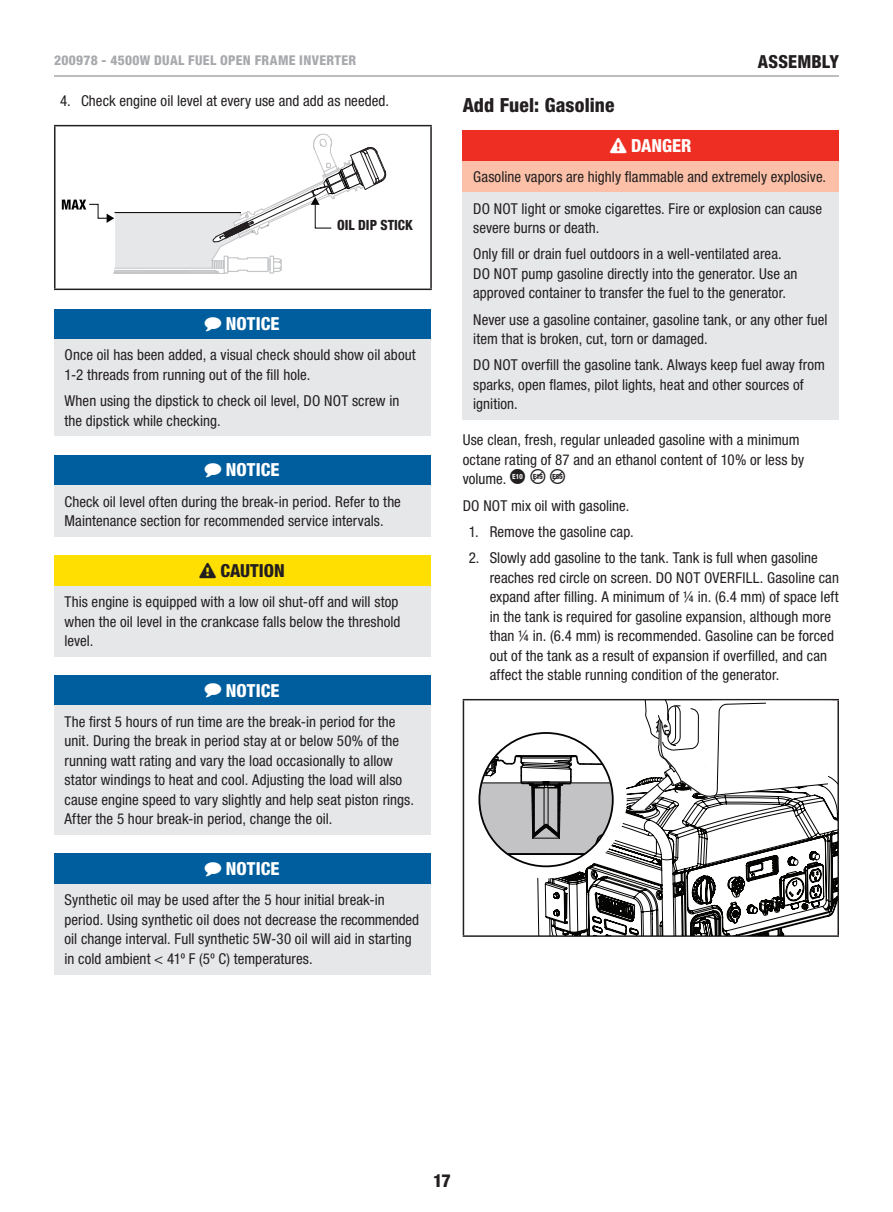
<style>
.page{position:relative;width:893px;height:1212px;background:#fff}
.page>*{position:absolute;margin:0;border:0;box-sizing:border-box;transform-origin:0 0}
.t1{font:800 condensed 19.5px "Helvetica Neue LT Std";letter-spacing:.005em;color:#231f20}
.t2{font:800 condensed 18px "Helvetica Neue LT Std";color:#fff}
.t3{font:800 condensed 18px "Helvetica Neue LT Std";color:#231f20}
.t4{font:condensed 15px/19.5px "Helvetica Neue LT Std";letter-spacing:.005em;color:#231f20}
.t5{font:800 condensed 14.1px "Helvetica Neue LT Std";color:#231f20;scale:.95 1}
.t6{font:800 condensed 13.5px "Helvetica Neue LT Std";letter-spacing:.025em;color:#a8a9ad}
</style>
<div class="page">
<hr style="left:54px;top:75px;width:785px;height:2px;background:#a8a9ad">
<hr style="left:54px;top:125px;width:378px;height:1px;background:#231f20">
<hr style="left:54px;top:126px;width:2px;height:163px;background:#231f20">
<hr style="left:430px;top:126px;width:2px;height:163px;background:#231f20">
<hr style="left:54px;top:289px;width:378px;height:1px;background:#231f20">
<svg style="left:62px;top:133px;width:325px;height:141px"></svg>
<div style="left:54px;top:309px;width:376px;height:30px;background:#005e9e"></div>
<div style="left:54px;top:339px;width:376px;height:97px;background:#e6e7e9"></div>
<div style="left:54px;top:455px;width:376px;height:30px;background:#005e9e"></div>
<div style="left:54px;top:485px;width:376px;height:52px;background:#e6e7e9"></div>
<div style="left:54px;top:555px;width:376px;height:31px;background:#ffdf01"></div>
<div style="left:54px;top:586px;width:376px;height:70px;background:#e6e7e9"></div>
<div style="left:54px;top:675px;width:376px;height:31px;background:#005e9e"></div>
<div style="left:54px;top:706px;width:376px;height:129px;background:#e6e7e9"></div>
<div style="left:54px;top:854px;width:376px;height:30px;background:#005e9e"></div>
<div style="left:54px;top:884px;width:376px;height:90px;background:#e6e7e9"></div>
<div style="left:463px;top:130px;width:376px;height:31px;background:#ee2e22"></div>
<div style="left:463px;top:161px;width:376px;height:31px;background:#fbc0a7"></div>
<div style="left:463px;top:192px;width:376px;height:228px;background:#e6e7e9"></div>
<hr style="left:463px;top:699px;width:376px;height:1px;background:#231f20">
<hr style="left:463px;top:700px;width:1px;height:235px;background:#231f20">
<hr style="left:837px;top:700px;width:2px;height:235px;background:#231f20">
<hr style="left:463px;top:935px;width:376px;height:2px;background:#231f20">
<svg style="left:537px;top:778px;width:300px;height:157px"></svg>
<div style="left:467px;top:721px;width:158px;height:157px;border:24px solid #fff;border-radius:50%"></div>
<svg style="left:479px;top:700px;width:353px;height:173px"></svg>
<p class="t6" style="left:54px;top:52px;width:117px">200978 - 4500W DUAL</p>
<p class="t6" style="left:188px;top:52px;width:15px">FUEL</p>
<p class="t6" style="left:220px;top:52px;width:17px">OPEN</p>
<p class="t6" style="left:255px;top:52px;width:17px">FRAME</p>
<p class="t6" style="left:299px;top:52px;width:29px">INVERTER</p>
<p class="t3" style="left:758px;top:50px;width:22px">ASSEM</p>
<p class="t3" style="left:811px;top:50px;width:20px">BLY</p>
<p class="t4" style="left:60px;top:91px;width:331px">4. Check engine oil level at every use and add as needed.</p>
<p class="t5" style="left:337px;top:216px;width:81px">OIL DIP STICK</p>
<p class="t2" style="left:205px;top:313px;width:76px">◆ NOTICE</p>
<p class="t4" style="left:64px;top:345px;width:353px">Once oil has been added, a visual check should show oil about<br>1-2 threads from running out of the fill hole.</p>
<p class="t4" style="left:64px;top:391px;width:336px">When using the dipstick to check oil level, DO NOT screw in the dipstick while checking.</p>
<p class="t2" style="left:205px;top:459px;width:76px">◆ NOTICE</p>
<p class="t4" style="left:64px;top:491px;width:338px">Check oil level often during the break-in period. Refer to the<br>Maintenance section for recommended service intervals.</p>
<p class="t3" style="left:199px;top:559px;width:87px">❑ CAUTION</p>
<p class="t4" style="left:64px;top:592px;width:337px">This engine is equipped with a low oil shut-off and will stop when the oil level in the crankcase falls below the threshold level.</p>
<p class="t2" style="left:205px;top:679px;width:76px">◆ NOTICE</p>
<p class="t4" style="left:64px;top:712px;width:351px">The first 5 hours of run time are the break-in period for the unit. During the break in period stay at or below 50% of the running watt rating and vary the load occasionally to allow stator windings to heat and cool. Adjusting the load will also cause engine speed to vary slightly and help seat piston rings.<br>After the 5 hour break-in period, change the oil.</p>
<p class="t2" style="left:205px;top:857px;width:76px">◆ NOTICE</p>
<p class="t4" style="left:64px;top:890px;width:356px">Synthetic oil may be used after the 5 hour initial break-in period. Using synthetic oil does not decrease the recommended oil change interval. Full synthetic 5W-30 oil will aid in starting in cold ambient &lt; 41º F (5º C) temperatures.</p>
<h1 class="t1" style="left:463px;top:92px;width:153px">ADD FUEL: GASOLINE</h1>
<p class="t2" style="left:610px;top:134px;width:83px">❑ DANGER</p>
<p class="t4" style="left:473px;top:161px;width:354px;line-height:31.7px">Gasoline vapors are highly flammable and extremely explosive.<br>DO NOT light or smoke cigarettes. Fire or explosion can cause</p>
<p class="t4" style="left:473px;top:215px;width:310px;line-height:26.2px">severe burns or death.<br>Only fill or drain fuel outdoors in a well-ventilated area.</p>
<p class="t4" style="left:473px;top:264px;width:326px">DO NOT pump gasoline directly into the generator. Use an approved container to transfer the fuel to the generator.</p>
<p class="t4" style="left:473px;top:309px;width:356px">Never use a gasoline container, gasoline tank, or any other fuel item that is broken, cut, torn or damaged.</p>
<p class="t4" style="left:473px;top:355px;width:353px">DO NOT overfill the gasoline tank. Always keep fuel away from sparks, open flames, pilot lights, heat and other sources of ignition.</p>
<p class="t4" style="left:463px;top:430px;width:343px">Use clean, fresh, regular unleaded gasoline with a minimum octane rating of 87 and an ethanol content of 10% or less by volume.</p>
<p class="t4" style="left:463px;top:495px;width:168px">DO NOT mix oil with gasoline.</p>
<p class="t4" style="left:469px;top:522px;width:167px">1. Remove the gasoline cap.</p>
<p class="t4" style="left:490px;top:548px;width:351px;text-indent:-21px">2. Slowly add gasoline to the tank. Tank is full when gasoline reaches red circle on screen. DO NOT OVERFILL. Gasoline can expand after filling. A minimum of ¼ in. (6.4 mm) of space left in the tank is required for gasoline expansion, although more than ¼ in. (6.4 mm) is recommended. Gasoline can be forced out of the tank as a result of expansion if overfilled, and can affect the stable running condition of the generator.</p>
<p class="t3" style="left:433px;top:1169px;width:19px">17</p>
</div>
